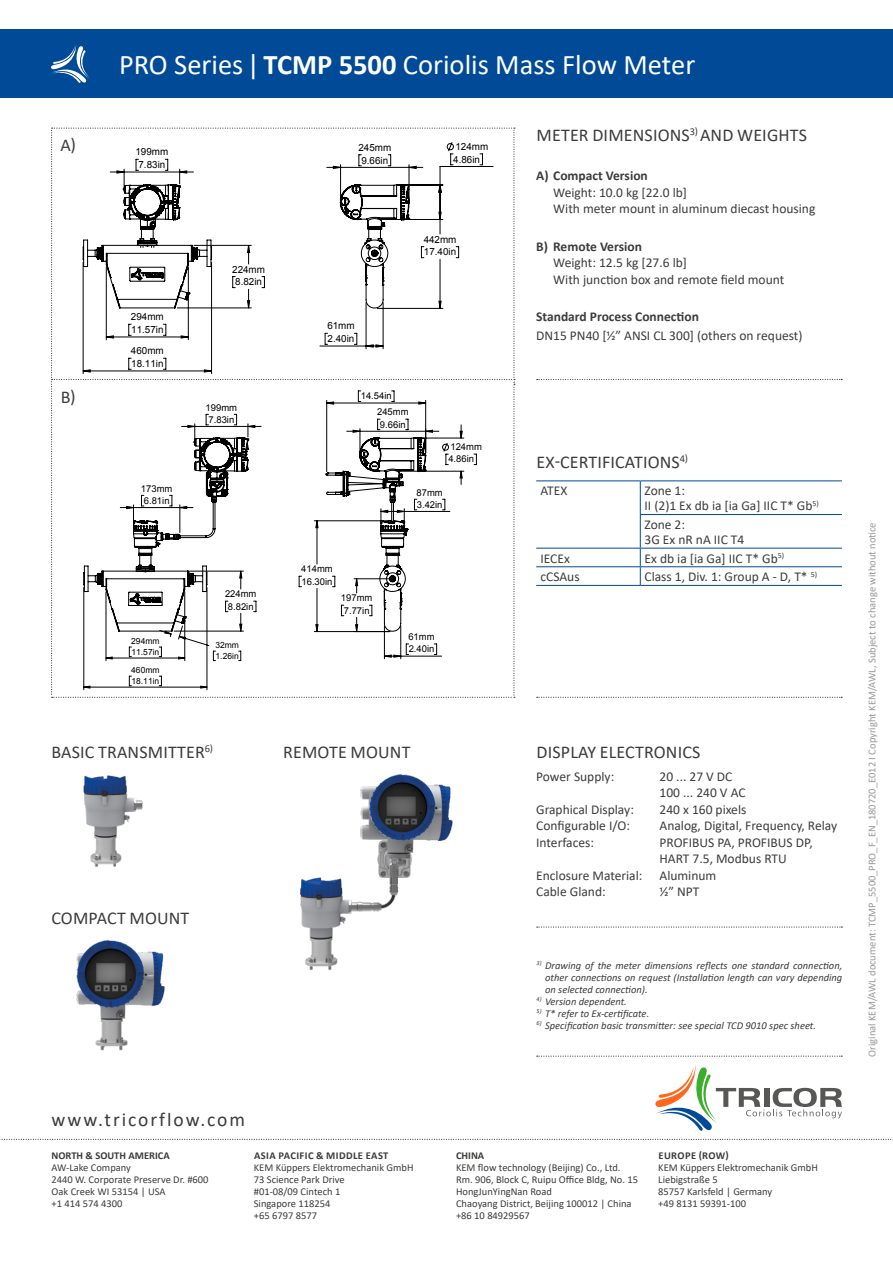
<style>
.page{position:relative;width:893px;height:1263px;background:#fff}
.page>*{position:absolute;margin:0;border:0;box-sizing:border-box;transform-origin:0 0}
.t1{font:28.5px "Calibri";color:#fff}
.t2{font:19.5px "Calibri";letter-spacing:.1em;color:#3c3c3b}
.TRICOR_Headline{font:18px "Calibri";letter-spacing:.01em;color:#3c3c3b}
.TRICOR_Text{font:13.5px/16.5px "Calibri";color:#3c3c3b}
.TRICOR_Text-2{font:700 13.5px "Calibri";color:#3c3c3b}
.t3{font:10.5px/12px "Calibri";color:#3c3c3b}
.TRICOR_Footer{font:italic 10.5px/12px "Calibri";color:#3c3c3b;text-align:justify}
.t4{font:10.5px "Calibri";color:#999898}
.t5{font:700 10.5px "Calibri";letter-spacing:.025em;color:#3c3c3b}
.t6{font:700 10.5px "Calibri";color:#3c3c3b}
.t7{font:9.9px/12.6px "Arial";color:#000}
.t8{font:9.45px/12.1px "Arial";color:#000;text-align:center}
.t9{font:8.55px/10.9px "Arial";color:#000}
.s1{font-weight:700}
</style>
<div class="page">
<svg style="left:0;top:1139px;width:893px;height:1px"></svg>
<div style="left:0;top:30px;width:893px;height:68px;background:#004a98"></div>
<svg style="left:51px;top:45px;width:38px;height:38px"></svg>
<svg style="left:655px;top:1065px;width:187px;height:66px"></svg>
<svg style="left:537px;top:1055px;width:305px;height:2px"></svg>
<svg style="left:51px;top:128px;width:464px;height:570px"></svg>
<hr style="left:536px;top:480px;width:104px;height:1px;background:#004a98">
<hr style="left:640px;top:480px;width:202px;height:1px;background:#004a98">
<hr style="left:640px;top:481px;width:1px;height:33px;background:#004a98">
<hr style="left:640px;top:514px;width:202px;height:1px;background:#004a98">
<hr style="left:640px;top:515px;width:1px;height:33px;background:#004a98">
<hr style="left:536px;top:548px;width:104px;height:1px;background:#004a98">
<hr style="left:640px;top:548px;width:202px;height:1px;background:#004a98">
<hr style="left:536px;top:566px;width:104px;height:1px;background:#004a98">
<hr style="left:640px;top:566px;width:202px;height:1px;background:#004a98">
<svg style="left:640px;top:548px;width:1px;height:37px"></svg>
<hr style="left:536px;top:585px;width:104px;height:1px;background:#004a98">
<hr style="left:640px;top:585px;width:202px;height:1px;background:#004a98">
<svg style="left:537px;top:379px;width:305px;height:1px"></svg>
<svg style="left:537px;top:697px;width:305px;height:1px"></svg>
<svg style="left:537px;top:926px;width:305px;height:2px"></svg>
<img style="left:300px;top:774px;width:153px;height:197px">
<img style="left:83px;top:775px;width:60px;height:93px">
<img style="left:76px;top:940px;width:89px;height:111px">
<p class="TRICOR_Headline" style="left:60px;top:133px;width:17px">A)</p>
<p class="TRICOR_Headline" style="left:61px;top:384px;width:17px">B)</p>
<h1 class="t1" style="left:119px;top:45px;width:578px">PRO Series | <span class="s1">TCMP 5500</span> Coriolis Mass Flow Meter</h1>
<p class="t7" style="left:135px;top:146px;width:34px;text-align:center">199mm<br>7.83in</p>
<p class="t7" style="left:131px;top:311px;width:34px">294mm<br>11.57in</p>
<p class="t7" style="left:131px;top:345px;width:34px">460mm<br>18.11in</p>
<p class="t8" style="left:141px;top:482px;width:33px">173mm<br>6.81in</p>
<p class="t9" style="left:131px;top:635px;width:30px">294mm<br>11.57in</p>
<p class="t9" style="left:131px;top:664px;width:30px">460mm<br>18.11in</p>
<p class="t7" style="left:358px;top:141px;width:34px;text-align:center">245mm<br>9.66in</p>
<p class="t7" style="left:453px;top:140px;width:37px">124mm<br>4.86in</p>
<p class="t7" style="left:232px;top:263px;width:34px;text-align:center">224mm<br>8.82in</p>
<p class="t7" style="left:327px;top:320px;width:29px">61mm<br>2.40in</p>
<p class="t7" style="left:424px;top:233px;width:34px">442mm<br>17.40in</p>
<p class="t8" style="left:361px;top:390px;width:32px">14.54in</p>
<p class="t8" style="left:206px;top:401px;width:33px">199mm<br>7.83in</p>
<p class="t8" style="left:377px;top:406px;width:33px">245mm<br>9.66in</p>
<p class="t8" style="left:448px;top:441px;width:35px;text-align:left">124mm<br>4.86in</p>
<p class="t8" style="left:417px;top:486px;width:28px;text-align:left">87mm<br>3.42in</p>
<p class="t8" style="left:225px;top:588px;width:33px">224mm<br>8.82in</p>
<p class="t8" style="left:301px;top:563px;width:33px;text-align:left">414mm<br>16.30in</p>
<p class="t8" style="left:341px;top:592px;width:33px">197mm<br>7.77in</p>
<p class="t9" style="left:215px;top:639px;width:25px">32mm<br>1.26in</p>
<p class="t8" style="left:408px;top:631px;width:28px;text-align:left">61mm<br>2.40in</p>
<p class="TRICOR_Headline" style="left:537px;top:123px;width:272px">METER DIMENSIONS<sup>3)</sup> AND WEIGHTS</p>
<p class="TRICOR_Text-2" style="left:536px;top:166px;width:113px">A) Compact Version</p>
<p class="TRICOR_Text" style="left:553px;top:184px;width:264px">Weight: 10.0 kg [22.0 lb]<br>With meter mount in aluminum diecast housing</p>
<p class="TRICOR_Text-2" style="left:536px;top:237px;width:107px">B) Remote Version</p>
<p class="TRICOR_Text" style="left:553px;top:254px;width:233px">Weight: 12.5 kg [27.6 lb]<br>With junction box and remote field mount</p>
<p class="TRICOR_Text-2" style="left:536px;top:307px;width:164px">Standard Process Connection</p>
<p class="TRICOR_Text" style="left:536px;top:327px;width:268px">DN15 PN40 [1/2” ANSI CL 300] (others on request)</p>
<p class="TRICOR_Headline" style="left:537px;top:450px;width:153px">EX-CERTIFICATIONS<sup>4)</sup></p>
<p class="TRICOR_Text" style="left:540px;top:482px;width:28px">ATEX</p>
<p class="TRICOR_Text" style="left:644px;top:483px;width:176px;line-height:15px">Zone 1:<br>II (2)1 Ex db ia [ia Ga] IIC T* Gb<sup>5)</sup></p>
<p class="TRICOR_Text" style="left:644px;top:517px;width:101px;line-height:15px">Zone 2:<br>3G Ex nR nA IIC T4</p>
<p class="TRICOR_Text" style="left:540px;top:549px;width:31px">IECEx</p>
<p class="TRICOR_Text" style="left:644px;top:549px;width:141px">Ex db ia [ia Ga] IIC T* Gb<sup>5)</sup></p>
<p class="TRICOR_Text" style="left:540px;top:568px;width:41px">cCSAus</p>
<p class="TRICOR_Text" style="left:644px;top:568px;width:174px">Class 1, Div. 1: Group A - D, T* <sup>5)</sup></p>
<p class="TRICOR_Headline" style="left:51px;top:739px;width:163px">BASIC TRANSMITTER<sup>6)</sup></p>
<p class="TRICOR_Headline" style="left:51px;top:905px;width:140px">COMPACT MOUNT</p>
<p class="TRICOR_Headline" style="left:283px;top:739px;width:129px">REMOTE MOUNT</p>
<h2 class="t2" style="left:52px;top:1106px;width:195px">www.tricorflow.com</h2>
<p class="t6" style="left:52px;top:1148px;width:120px">NORTH &amp; SOUTH AMERICA</p>
<p class="t3" style="left:52px;top:1161px;width:158px">AW-Lake Company<br>2440 W. Corporate Preserve Dr. #600<br>Oak Creek WI 53154 | USA<br>+1 414 574 4300</p>
<p class="t5" style="left:254px;top:1148px;width:136px">ASIA PACIFIC &amp; MIDDLE EAST</p>
<p class="t3" style="left:254px;top:1161px;width:161px">KEM Küppers Elektromechanik GmbH<br>73 Science Park Drive<br>#01-08/09 Cintech 1<br>Singapore 118254<br>+65 6797 8577</p>
<p class="TRICOR_Headline" style="left:537px;top:739px;width:165px">DISPLAY ELECTRONICS</p>
<p class="TRICOR_Text" style="left:536px;top:767px;width:80px">Power Supply:</p>
<p class="TRICOR_Text" style="left:659px;top:767px;width:74px">20 ... 27 V DC</p>
<p class="TRICOR_Text" style="left:659px;top:784px;width:88px">100 ... 240 V AC</p>
<p class="TRICOR_Text" style="left:536px;top:800px;width:99px">Graphical Display:</p>
<p class="TRICOR_Text" style="left:659px;top:800px;width:88px">240 x 160 pixels</p>
<p class="TRICOR_Text" style="left:536px;top:817px;width:95px">Configurable I/O:</p>
<p class="TRICOR_Text" style="left:659px;top:817px;width:179px">Analog, Digital, Frequency, Relay</p>
<p class="TRICOR_Text" style="left:536px;top:833px;width:59px">Interfaces:</p>
<p class="TRICOR_Text" style="left:659px;top:833px;width:155px">PROFIBUS PA, PROFIBUS DP,<br>HART 7.5, Modbus RTU</p>
<p class="TRICOR_Text" style="left:536px;top:866px;width:108px">Enclosure Material:</p>
<p class="TRICOR_Text" style="left:659px;top:866px;width:58px">Aluminum</p>
<p class="TRICOR_Text" style="left:536px;top:883px;width:71px">Cable Gland:</p>
<p class="TRICOR_Text" style="left:659px;top:883px;width:41px">1/2” NPT</p>
<p class="TRICOR_Footer" style="left:545px;top:959px;width:299px;text-indent:-9px"><sup>3)</sup> Drawing of the meter dimensions reflects one standard connection, other connections on request (Installation length can vary depending on selected connection).</p>
<p class="TRICOR_Footer" style="left:537px;top:995px;width:92px"><sup>4)</sup> Version dependent.</p>
<p class="TRICOR_Footer" style="left:537px;top:1007px;width:114px"><sup>5)</sup> T* refer to Ex-certificate.</p>
<p class="TRICOR_Footer" style="left:537px;top:1019px;width:281px"><sup>6)</sup> Specification basic transmitter: see special TCD 9010 spec sheet.</p>
<p class="t5" style="left:456px;top:1148px;width:30px">CHINA</p>
<p class="t3" style="left:456px;top:1161px;width:184px">KEM flow technology (Beijing) Co., Ltd.<br>Rm. 906, Block C, Ruipu Office Bldg, No. 15<br>HongJunYingNan Road<br>Chaoyang District, Beijing 100012 | China +86 10 84929567</p>
<p class="t5" style="left:658px;top:1148px;width:72px">EUROPE (ROW)</p>
<p class="t3" style="left:658px;top:1161px;width:161px">KEM Küppers Elektromechanik GmbH<br>Liebigstraße 5<br>85757 Karlsfeld | Germany<br>+49 8131 59391-100</p>
<p class="t4" style="left:865px;top:1057px;width:536px;rotate:-90deg">Original KEM/AWL document: TCMP_5500_PRO_F_EN_180720_E012 I Copyright KEM/AWL, Subject to change without notice</p>
</div>
